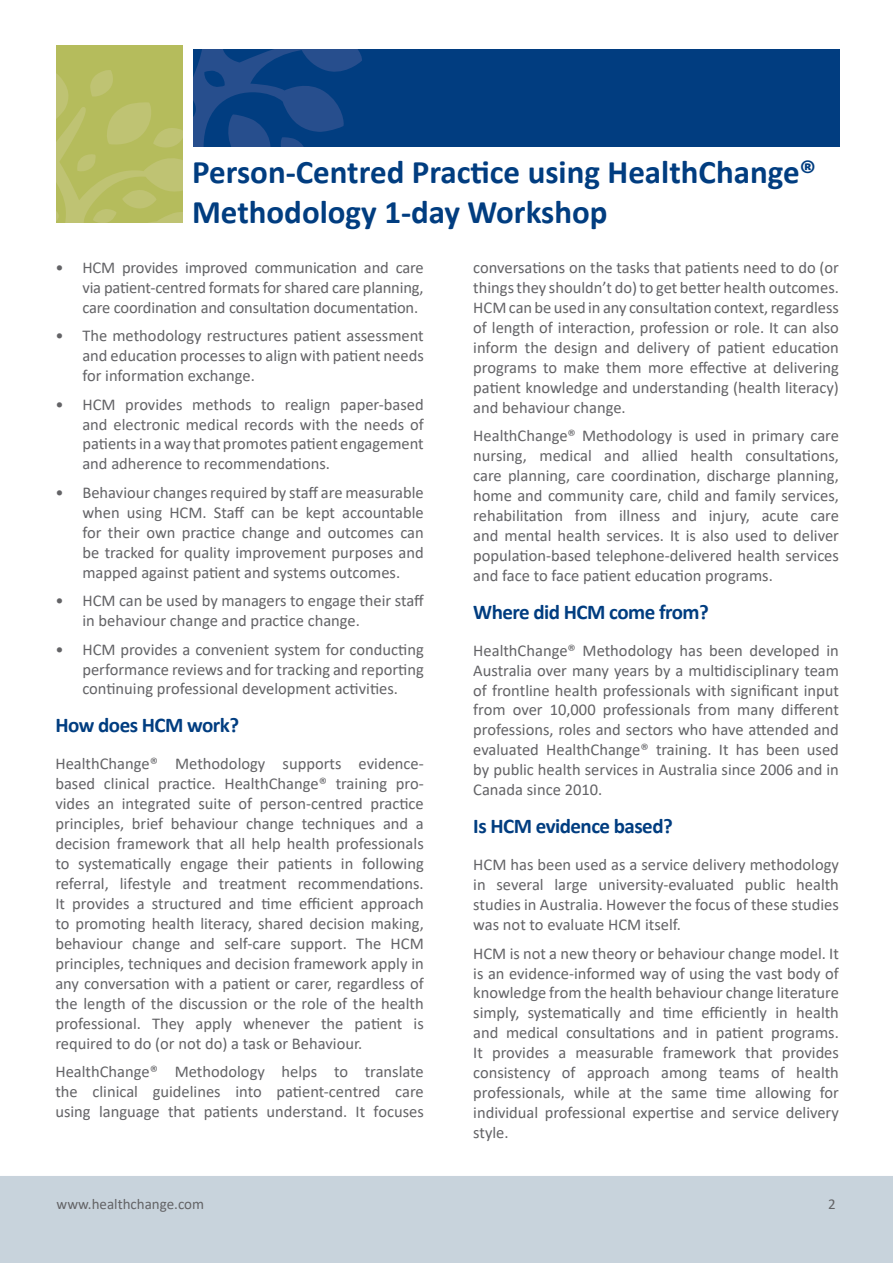
<style>
.page{position:relative;width:893px;height:1263px;background:#fff}
.page>*{position:absolute;margin:0;border:0;box-sizing:border-box;transform-origin:0 0}
.t1{font:700 33px/39.6px "Calibri";color:#013d80}
.t2{font:700 21px "Calibri";letter-spacing:-.025em;color:#013d80}
.t3{font:16.5px/20px "Calibri";color:#636366;text-align:justify}
.t4{font:15px "Calibri";color:#636366}
</style>
<div class="page">
<div style="left:0;top:1176px;width:893px;height:87px;background:#c8d3dc"></div>
<div style="left:56px;top:45px;width:126px;height:177px;background:#b5bc5c"></div>
<svg style="left:56px;top:70px;width:126px;height:152px"></svg>
<div style="left:193px;top:49px;width:647px;height:98px;background:#013d80"></div>
<svg style="left:193px;top:49px;width:169px;height:98px"></svg>
<p class="t1" style="left:192px;top:152px;width:626px">Person-Centred Practice using HealthChange®<br>Methodology 1-day Workshop</p>
<p class="t3" style="left:82px;top:257px;width:343px;text-indent:-27px">• HCM provides improved communication and care via patient-centred formats for shared care planning, care coordination and consultation documentation.</p>
<p class="t3" style="left:82px;top:325px;width:343px;text-indent:-27px">• The methodology restructures patient assessment and education processes to align with patient needs for information exchange.</p>
<p class="t3" style="left:82px;top:394px;width:343px;text-indent:-27px">• HCM provides methods to realign paper-based and electronic medical records with the needs of patients in a way that promotes patient engagement and adherence to recommendations.</p>
<p class="t3" style="left:82px;top:482px;width:343px;text-indent:-27px">• Behaviour changes required by staff are measurable when using HCM. Staff can be kept accountable for their own practice change and outcomes can be tracked for quality improvement purposes and mapped against patient and systems outcomes.</p>
<p class="t3" style="left:82px;top:590px;width:343px;text-indent:-27px">• HCM can be used by managers to engage their staff in behaviour change and practice change.</p>
<p class="t3" style="left:82px;top:639px;width:343px;text-indent:-27px">• HCM provides a convenient system for conducting performance reviews and for tracking and reporting continuing professional development activities.</p>
<p class="t2" style="left:55px;top:711px;width:185px">How does HCM work?</p>
<p class="t3" style="left:55px;top:753px;width:370px">HealthChange® Methodology supports evidence&shy;based clinical practice. HealthChange® training pro&shy;vides an integrated suite of person-centred practice principles, brief behaviour change techniques and a decision framework that all help health professionals to systematically engage their patients in following referral, lifestyle and treatment recommendations.<br>It provides a structured and time efficient approach to promoting health literacy, shared decision making, behaviour change and self-care support. The HCM principles, techniques and decision framework apply in any conversation with a patient or carer, regardless of the length of the discussion or the role of the health professional. They apply whenever the patient is required to do (or not do) a task or Behaviour.</p>
<p class="t3" style="left:55px;top:1061px;width:370px">HealthChange® Methodology helps to translate the clinical guidelines into patient-centred care using language that patients understand. It focuses</p>
<p class="t4" style="left:57px;top:1193px;width:149px">www.healthchange.com</p>
<p class="t3" style="left:473px;top:257px;width:367px">conversations on the tasks that patients need to do (or things they shouldn’t do) to get better health outcomes.<br>HCM can be used in any consultation context, regardless of length of interaction, profession or role. It can also inform the design and delivery of patient education programs to make them more effective at delivering patient knowledge and understanding (health literacy) and behaviour change.</p>
<p class="t3" style="left:473px;top:425px;width:367px">HealthChange® Methodology is used in primary care nursing, medical and allied health consultations, care planning, care coordination, discharge planning, home and community care, child and family services, rehabilitation from illness and injury, acute care and mental health services. It is also used to deliver population-based telephone-delivered health services and face to face patient education programs.</p>
<p class="t2" style="left:473px;top:597px;width:237px">Where did HCM come from?</p>
<p class="t3" style="left:473px;top:640px;width:367px">HealthChange® Methodology has been developed in Australia over many years by a multidisciplinary team of frontline health professionals with significant input from over 10,000 professionals from many different professions, roles and sectors who have attended and evaluated HealthChange® training. It has been used by public health services in Australia since 2006 and in Canada since 2010.</p>
<p class="t2" style="left:473px;top:811px;width:201px">Is HCM evidence based?</p>
<p class="t3" style="left:473px;top:854px;width:367px">HCM has been used as a service delivery methodology in several large university-evaluated public health studies in Australia. However the focus of these studies was not to evaluate HCM itself.</p>
<p class="t3" style="left:473px;top:943px;width:367px">HCM is not a new theory or behaviour change model. It is an evidence-informed way of using the vast body of knowledge from the health behaviour change literature simply, systematically and time efficiently in health and medical consultations and in patient programs.<br>It provides a measurable framework that provides consistency of approach among teams of health professionals, while at the same time allowing for individual professional expertise and service delivery style.</p>
<p class="t4" style="left:828px;top:1193px;width:9px">2</p>
</div>
